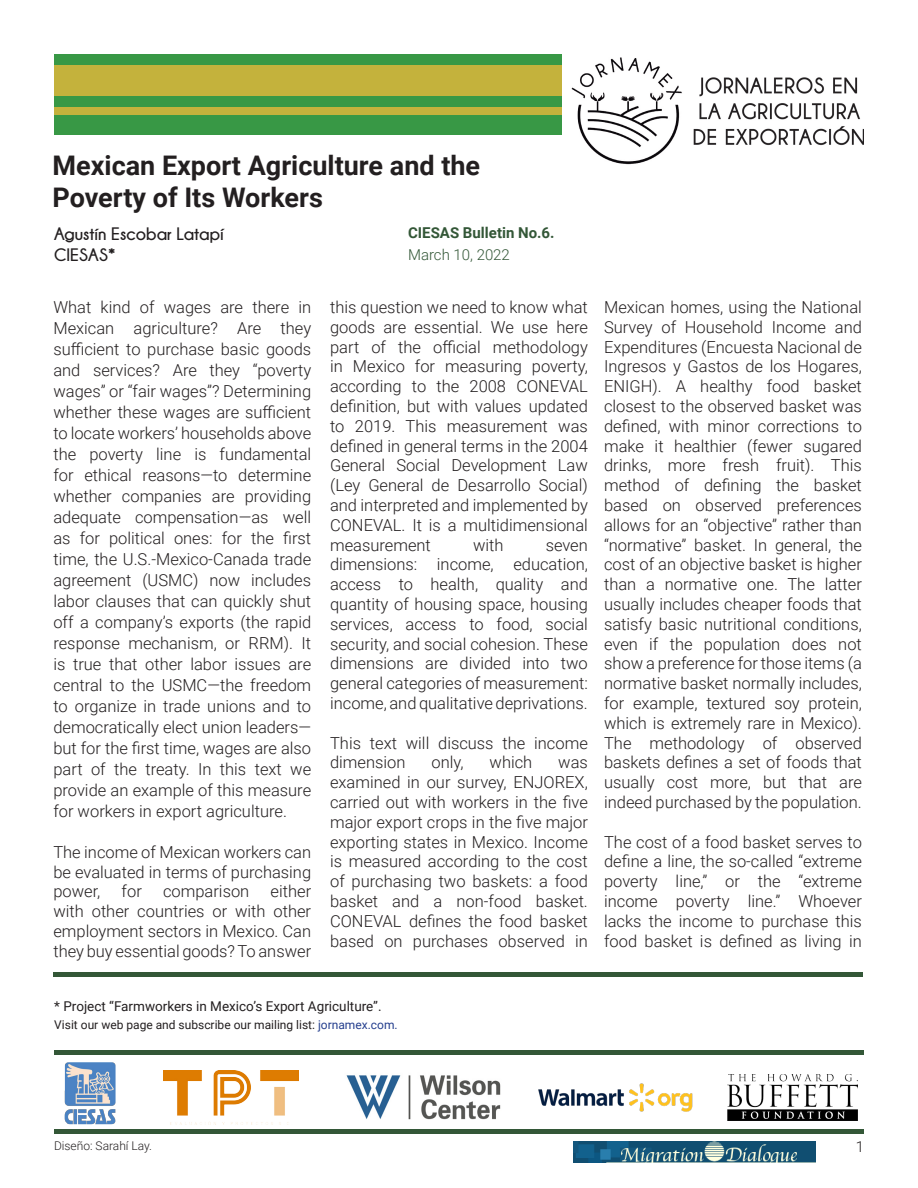
<style>
.page{position:relative;width:918px;height:1188px;background:#fff}
.page>*{position:absolute;margin:0;border:0;box-sizing:border-box;transform-origin:0 0}
.t1{font:700 27px "Roboto";color:#231f20}
.t2{font:700 18px "Champagne&Limousines";color:#231f20}
.t3{font:300 16.5px/19.8px "Roboto";color:#231f20;text-align:justify}
.t4{font:700 15px "Roboto";color:#335737}
.t5{font:300 15px "Roboto";color:#335737}
.t6{font:300 15px "Roboto";color:#231f20}
.t7{font:13.5px "Roboto";color:#231f20}
.t8{font:12px "Roboto";color:#231f20}
.t9{font:300 12px "Roboto";color:#231f20}
.s1{color:#253f8e}
</style>
<div class="page">
<hr style="left:53px;top:972px;width:810px;height:4px;background:#335737">
<div style="left:54px;top:54px;width:508px;height:81px;background:#c4b23c"></div>
<div style="left:54px;top:96px;width:508px;height:11px;background:#389845"></div>
<div style="left:54px;top:115px;width:508px;height:20px;background:#389845"></div>
<div style="left:54px;top:54px;width:508px;height:11px;background:#389845"></div>
<img style="left:727px;top:1074px;width:131px;height:47px">
<hr style="left:54px;top:1130px;width:810px;height:4px;background:#335737">
<hr style="left:54px;top:1050px;width:810px;height:4px;background:#335737">
<img style="left:64px;top:1062px;width:52px;height:63px">
<img style="left:164px;top:1071px;width:134px;height:53px">
<img style="left:701px;top:1141px;width:115px;height:22px">
<img style="left:346px;top:1075px;width:155px;height:45px">
<img style="left:530px;top:1054px;width:171px;height:109px">
<img style="left:571px;top:57px;width:293px;height:108px">
<p class="t1" style="left:53px;top:146px;width:429px">Mexican Export Agriculture and the</p>
<p class="t1" style="left:53px;top:179px;width:272px">Poverty of Its Workers</p>
<p class="t2" style="left:54px;top:224px;width:171px">Agustín Escobar Latapí</p>
<p class="t2" style="left:54px;top:245px;width:63px">CIESAS*</p>
<p class="t3" style="left:53px;top:296px;width:259px;line-height:21px">What kind of wages are there in Mexican agriculture? Are they sufficient to purchase basic goods and services? Are they “poverty wages” or “fair wages”? Determining whether these wages are sufficient to locate workers’ households above the poverty line is fundamental for ethical reasons—to determine whether companies are providing adequate compensation—as well as for political ones: for the first time, the U.S.-Mexico-Canada trade agreement (USMC) now includes labor clauses that can quickly shut off a company’s exports (the rapid response mechanism, or RRM). It is true that other labor issues are central to the USMC—the freedom to organize in trade unions and to democratically elect union leaders— but for the first time, wages are also part of the treaty. In this text we provide an example of this measure for workers in export agriculture.</p>
<p class="t3" style="left:53px;top:841px;width:259px">The income of Mexican workers can be evaluated in terms of purchasing power,</p>
<p class="t3" style="left:122px;top:881px;width:22px">for</p>
<p class="t3" style="left:163px;top:881px;width:88px">comparison</p>
<p class="t3" style="left:53px;top:881px;width:259px;text-indent:217px">either with other countries or with other employment sectors in Mexico. Can they buy essential goods? To answer</p>
<p class="t4" style="left:408px;top:223px;width:148px">CIESAS Bulletin No.6.</p>
<p class="t5" style="left:408px;top:244px;width:103px">March 10, 2022</p>
<p class="t3" style="left:330px;top:297px;width:259px">this question we need to know what goods are essential. We use here part of the official methodology in Mexico for measuring poverty, according to the 2008 CONEVAL definition, but with values updated to 2019. This measurement was defined in general terms in the 2004<br>General Social Development Law (Ley General de Desarrollo Social) and interpreted and implemented by CONEVAL. It is a multidimensional measurement</p>
<p class="t3" style="left:473px;top:534px;width:32px">with</p>
<p class="t3" style="left:330px;top:534px;width:259px;text-indent:216px">seven dimensions: income, education, access to health, quality and quantity of housing space, housing services, access to food, social security, and social cohesion. These dimensions are divided into two general categories of measurement: income, and qualitative deprivations.</p>
<p class="t3" style="left:330px;top:732px;width:259px">This text will discuss the income dimension</p>
<p class="t3" style="left:431px;top:752px;width:34px">only,</p>
<p class="t3" style="left:490px;top:752px;width:44px">which</p>
<p class="t3" style="left:330px;top:752px;width:259px;text-indent:228px">was examined in our survey, ENJOREX, carried out with workers in the five major export crops in the five major exporting states in Mexico. Income is measured according to the cost of purchasing two baskets: a food basket and a non-food basket.<br>CONEVAL defines the food basket based on purchases observed in</p>
<p class="t7" style="left:54px;top:997px;width:329px">* Project “Farmworkers in Mexico’s Export Agriculture”.</p>
<p class="t8" style="left:54px;top:1016px;width:345px">Visit our web page and subscribe our mailing list: <span class="s1">jornamex.com.</span></p>
<p class="t3" style="left:604px;top:297px;width:259px">Mexican homes, using the National Survey of Household Income and Expenditures (Encuesta Nacional de Ingresos y Gastos de los Hogares, ENIGH). A healthy food basket closest to the observed basket was defined, with minor corrections to make it healthier (fewer sugared drinks, more fresh fruit). This method of defining the basket based on observed preferences allows for an “objective” rather than “normative” basket. In general, the cost of an objective basket is higher than a normative one. The latter usually includes cheaper foods that satisfy basic nutritional conditions, even if the population does not show a preference for those items (a normative basket normally includes, for example, textured soy protein, which is extremely rare in Mexico).<br>The methodology of observed baskets defines a set of foods that usually cost more, but that are indeed purchased by the population.</p>
<p class="t3" style="left:604px;top:831px;width:259px">The cost of a food basket serves to define a line, the so-called “extreme poverty line,” or the “extreme income poverty line.” Whoever lacks the income to purchase this food basket is defined as living in</p>
<p class="t9" style="left:54px;top:1138px;width:100px">Diseño: Sarahí Lay.</p>
<p class="t6" style="left:856px;top:1137px;width:10px">1</p>
</div>
